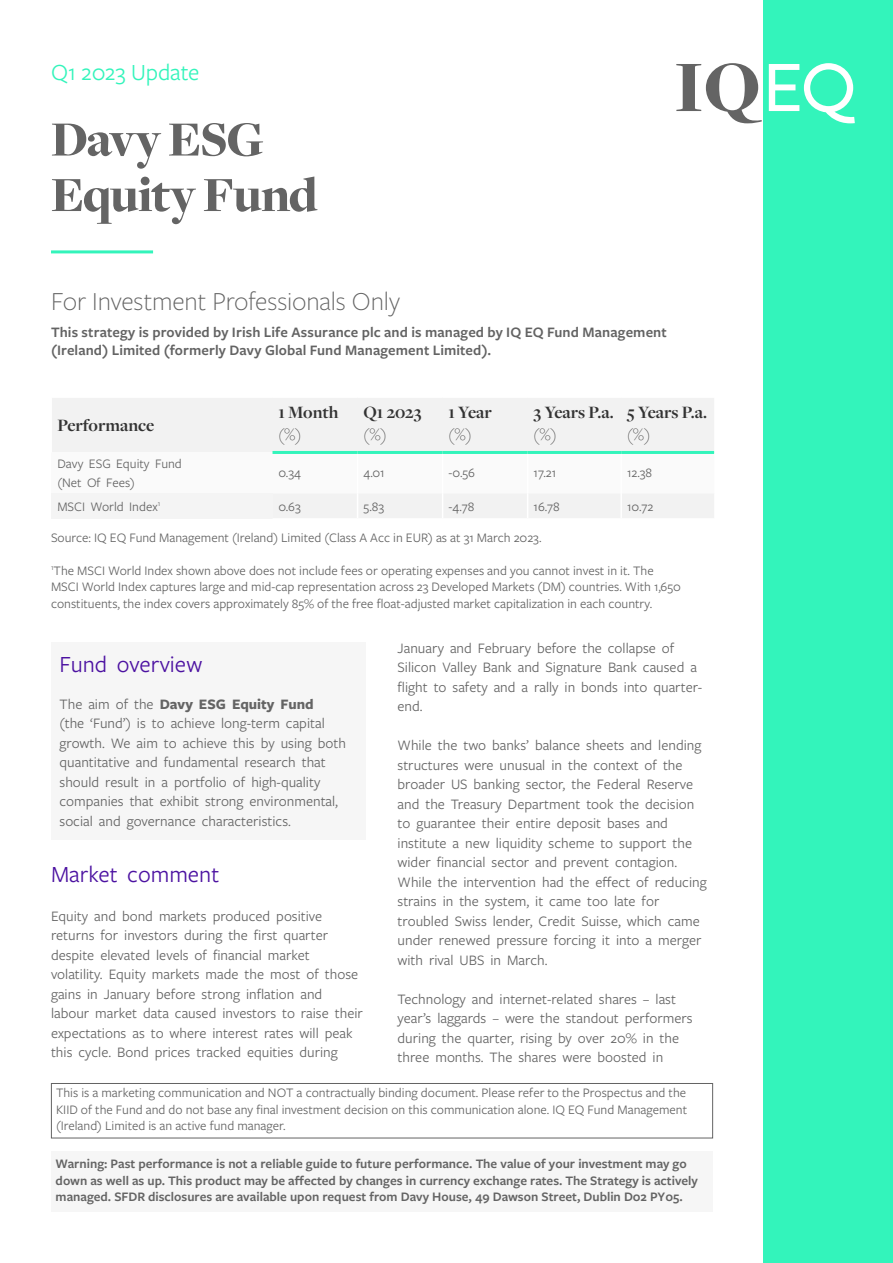
<style>
.page{position:relative;width:893px;height:1263px;background:#fff}
.page>*{position:absolute;margin:0;border:0;box-sizing:border-box;transform-origin:0 0}
.t1{font:900 51px/55.5px "Freight Disp Pro";letter-spacing:-.025em;color:#646464}
.t2{font:300 27px "Freight Sans Pro";letter-spacing:-.005em;color:#636363}
.t3{font:24px "Freight Sans Pro";color:#4c12a1}
.t4{font:24px "Freight Sans Pro";letter-spacing:-.005em;color:#33f4bb}
.t5{font:700 18px/21.6px "Freight Disp Pro";color:#333}
.t6{font:15px/19.5px "Freight Sans Pro";color:#646464}
.t7{font:600 15px/18px "Freight Sans Pro";letter-spacing:.005em;color:#636363}
.t8{font:13.5px/16.5px "Freight Sans Pro";color:#646464}
.t9{font:600 13.5px/16.5px "Freight Sans Pro";color:#646464}
.s1{font-weight:700}
</style>
<div class="page">
<div style="left:763px;top:0;width:130px;height:1263px;background:#33f4bb"></div>
<svg style="left:676px;top:63px;width:86px;height:60px"></svg>
<svg style="left:769px;top:63px;width:86px;height:60px"></svg>
<div style="left:52px;top:398px;width:662px;height:54px;background:#f2f2f2"></div>
<div style="left:51px;top:452px;width:222px;height:41px;background:#fafafa"></div>
<div style="left:51px;top:493px;width:222px;height:26px;background:#f4f4f4"></div>
<hr style="left:273px;top:451px;width:85px;height:3px;background:#33f4bb">
<hr style="left:358px;top:451px;width:85px;height:3px;background:#33f4bb">
<hr style="left:443px;top:451px;width:85px;height:3px;background:#33f4bb">
<hr style="left:528px;top:451px;width:93px;height:3px;background:#33f4bb">
<hr style="left:621px;top:451px;width:93px;height:3px;background:#33f4bb">
<svg style="left:273px;top:452px;width:442px;height:66px"></svg>
<div style="left:51px;top:642px;width:315px;height:198px;background:#f6f6f6"></div>
<hr style="left:51px;top:250px;width:102px;height:3px;background:#33f4bb">
<div style="left:51px;top:1083px;width:662px;height:55px;border:1px solid #646464"></div>
<div style="left:51px;top:1151px;width:662px;height:61px;background:#f6f6f6"></div>
<h3 class="t4" style="left:51px;top:56px;width:150px">Q1 2023 Update</h3>
<h1 class="t1" style="left:51px;top:111px;width:268px">Davy ESG<br>Equity Fund</h1>
<h2 class="t2" style="left:51px;top:284px;width:351px">For Investment Professionals Only</h2>
<p class="t7" style="left:51px;top:322px;width:617px">This strategy is provided by Irish Life Assurance plc and is managed by IQ EQ Fund Management (Ireland) Limited (formerly Davy Global Fund Management Limited).</p>
<p class="t5" style="left:57px;top:414px;width:98px">Performance</p>
<p class="t8" style="left:57px;top:453px;width:126px;line-height:19.5px">Davy ESG Equity Fund (Net Of Fees)</p>
<p class="t5" style="left:278px;top:401px;width:62px">1 Month (%)</p>
<p class="t5" style="left:364px;top:401px;width:60px">Q1 2023 (%)</p>
<p class="t5" style="left:449px;top:401px;width:45px">1 Year (%)</p>
<p class="t5" style="left:534px;top:401px;width:82px">3 Years P.a. (%)</p>
<p class="t5" style="left:627px;top:401px;width:82px">5 Years P.a. (%)</p>
<p class="t8" style="left:279px;top:464px;width:24px">0.34</p>
<p class="t8" style="left:364px;top:464px;width:23px">4.01</p>
<p class="t8" style="left:449px;top:464px;width:28px">-0.56</p>
<p class="t8" style="left:534px;top:464px;width:24px">17.21</p>
<p class="t8" style="left:627px;top:464px;width:27px">12.38</p>
<p class="t8" style="left:57px;top:497px;width:104px">MSCI World Index<sup>1</sup></p>
<p class="t8" style="left:279px;top:497px;width:24px">0.63</p>
<p class="t8" style="left:364px;top:497px;width:22px">5.83</p>
<p class="t8" style="left:449px;top:497px;width:27px">-4.78</p>
<p class="t8" style="left:534px;top:497px;width:27px">16.78</p>
<p class="t8" style="left:627px;top:497px;width:28px">10.72</p>
<p class="t8" style="left:51px;top:529px;width:492px">Source: IQ EQ Fund Management (Ireland) Limited (Class A Acc in EUR) as at 31 March 2023.</p>
<p class="t8" style="left:51px;top:562px;width:631px"><sup>1</sup>The MSCI World Index shown above does not include fees or operating expenses and you cannot invest in it. The<br>MSCI World Index captures large and mid-cap representation across 23 Developed Markets (DM) countries. With 1,650 constituents, the index covers approximately 85% of the free float-adjusted market capitalization in each country.</p>
<h3 class="t3" style="left:60px;top:648px;width:144px">Fund overview</h3>
<p class="t6" style="left:60px;top:693px;width:288px">The aim of the <span class="s1">Davy ESG Equity Fund<br></span>(the ‘Fund’) is to achieve long-term capital growth. We aim to achieve this by using both quantitative and fundamental research that should result in a portfolio of high-quality companies that exhibit strong environmental, social and governance characteristics.</p>
<h3 class="t3" style="left:51px;top:858px;width:170px">Market comment</h3>
<p class="t6" style="left:51px;top:905px;width:313px">Equity and bond markets produced positive returns for investors during the first quarter despite elevated levels of financial market volatility. Equity markets made the most of those gains in January before strong inflation and labour market data caused investors to raise their expectations as to where interest rates will peak this cycle. Bond prices tracked equities during</p>
<p class="t6" style="left:398px;top:637px;width:306px">January and February before the collapse of Silicon Valley Bank and Signature Bank caused a flight to safety and a rally in bonds into quarter&shy;end.</p>
<p class="t6" style="left:398px;top:735px;width:311px">While the two banks’ balance sheets and lending structures were unusual in the context of the broader US banking sector, the Federal Reserve and the Treasury Department took the decision to guarantee their entire deposit bases and institute a new liquidity scheme to support the wider financial sector and prevent contagion.<br>While the intervention had the effect of reducing strains in the system, it came too late for troubled Swiss lender, Credit Suisse, which came under renewed pressure forcing it into a merger with rival UBS in March.</p>
<p class="t6" style="left:398px;top:988px;width:297px">Technology and internet-related shares – last year’s laggards – were the standout performers during the quarter, rising by over 20% in the three months. The shares were boosted in</p>
<p class="t8" style="left:56px;top:1084px;width:633px;text-align:justify">This is a marketing communication and NOT a contractually binding document. Please refer to the Prospectus and the KIID of the Fund and do not base any final investment decision on this communication alone. IQ EQ Fund Management (Ireland) Limited is an active fund manager.</p>
<p class="t9" style="left:56px;top:1155px;width:644px">Warning: Past performance is not a reliable guide to future performance. The value of your investment may go down as well as up. This product may be affected by changes in currency exchange rates. The Strategy is actively managed. SFDR disclosures are available upon request from Davy House, 49 Dawson Street, Dublin D02 PY05.</p>
</div>
